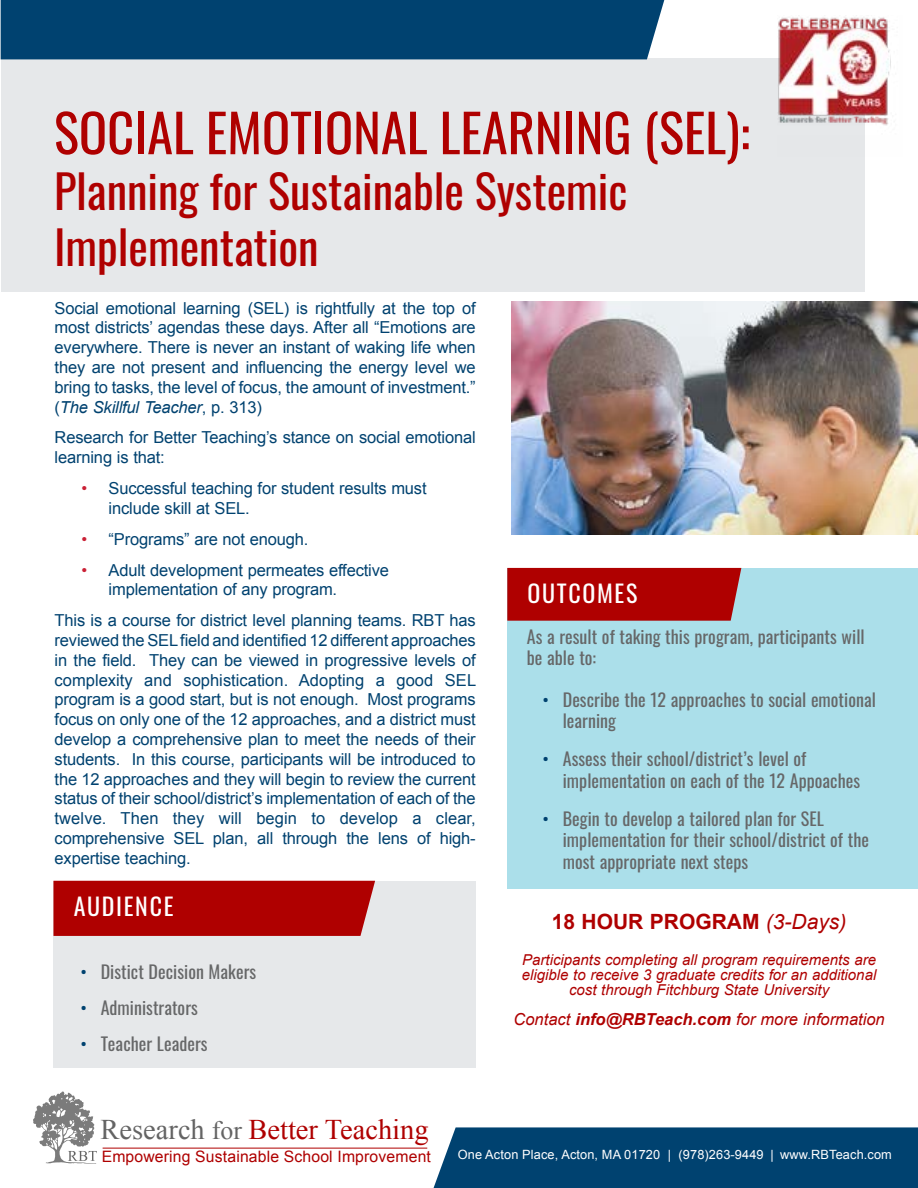
<style>
.page{position:relative;width:918px;height:1188px;background:#fff}
.page>*{position:absolute;margin:0;border:0;box-sizing:border-box;transform-origin:0 0}
.t1{font:52.5px "Oswald";color:#af0000}
.t2{font:46.5px/55.8px "Oswald";color:#af0000}
.t3{font:28.5px "Times New Roman";color:#af0000}
.t4{font:24px "Oswald";letter-spacing:.07em;color:#fff}
.t5{font:700 21px "Arial";color:#af0000}
.t6{font:18px/21.6px "Oswald";letter-spacing:.005em;color:#666768}
.t7{font:16.5px/19.8px "Arial";letter-spacing:-.01em;color:#004270}
.t8{font:italic 16.5px "Arial";color:#af0000}
.t9{font:15.75px "Arial";letter-spacing:.01em;color:#af0000}
.t10{font:italic 15px/15px "Arial";color:#af0000;text-align:center}
.t11{font:12.75px "Arial";letter-spacing:.01em;color:#fff}
.s1{font-style:italic}
.s2{color:#ca2035}
.s3{color:#004270}
.s4{font-weight:400;font-style:italic}
.s5{font-weight:700}
.s6{color:#646464}
.s7{font-size:25.8px;color:#646464}
</style>
<div class="page">
<div style="left:1px;top:59px;width:864px;height:233px;background:#e6e8ea"></div>
<div style="left:53px;top:881px;width:423px;height:187px;background:#e6e8ea"></div>
<div style="left:507px;top:568px;width:411px;height:321px;background:#abdfea"></div>
<div style="left:507px;top:568px;width:234px;height:53px;background:#af0000"></div>
<div style="left:53px;top:881px;width:322px;height:55px;background:#af0000"></div>
<div style="left:1px;top:0;width:663px;height:59px;background:#004270"></div>
<img style="left:512px;top:302px;width:406px;height:233px">
<img style="left:778px;top:17px;width:113px;height:109px">
<hr style="left:103px;top:1148px;width:324px;height:1px;background:#af0000">
<svg style="left:33px;top:1091px;width:64px;height:73px"></svg>
<div style="left:434px;top:1127px;width:484px;height:61px;background:#004270"></div>
<h1 class="t1" style="left:54px;top:86px;width:698px">SOCIAL EMOTIONAL LEARNING (SEL):</h1>
<h2 class="t2" style="left:54px;top:159px;width:575px">Planning for Sustainable Systemic<br>Implementation</h2>
<p class="t7" style="left:55px;top:298px;width:423px;text-align:justify">Social emotional learning (SEL) is rightfully at the top of most districts’ agendas these days. After all “Emotions are everywhere. There is never an instant of waking life when they are not present and influencing the energy level we bring to tasks, the level of focus, the amount of investment.” (<span class="s1">The Skillful Teacher</span>, p. 313)</p>
<p class="t7" style="left:55px;top:428px;width:423px">Research for Better Teaching’s stance on social emotional learning is that:</p>
<p class="t7" style="left:109px;top:479px;width:320px;text-indent:-27px"><span class="s2">•</span> Successful teaching for student results must include skill at SEL.</p>
<p class="t7" style="left:82px;top:529px;width:228px"><span class="s2">•</span> “Programs” are not enough.</p>
<p class="t7" style="left:109px;top:560px;width:282px;text-indent:-27px"><span class="s2">•</span> Adult development permeates effective implementation of any program.</p>
<p class="t7" style="left:55px;top:611px;width:423px;text-align:justify">This is a course for district level planning teams. RBT has reviewed the SEL field and identified 12 different approaches in the field. They can be viewed in progressive levels of complexity and sophistication. Adopting a good SEL program is a good start, but is not enough. Most programs focus on only one of the 12 approaches, and a district must develop a comprehensive plan to meet the needs of their students. In this course, participants will be introduced to the 12 approaches and they will begin to review the current status of their school/district’s implementation of each of the twelve. Then they will begin to develop a clear, comprehensive SEL plan, all through the lens of high&shy;expertise teaching.</p>
<h3 class="t4" style="left:74px;top:885px;width:101px">AUDIENCE</h3>
<p class="t6" style="left:80px;top:959px;width:177px"><span class="s3">•</span> Distict Decision Makers</p>
<p class="t6" style="left:80px;top:995px;width:119px"><span class="s3">•</span> Administrators</p>
<p class="t6" style="left:80px;top:1031px;width:129px"><span class="s3">•</span> Teacher Leaders</p>
<h3 class="t4" style="left:528px;top:572px;width:111px">OUTCOMES</h3>
<p class="t6" style="left:527px;top:624px;width:339px;line-height:21px">As a result of taking this program, participants will be able to:</p>
<p class="t6" style="left:563px;top:687px;width:315px;text-indent:-20px"><span class="s3">•</span> Describe the 12 approaches to social emotional learning</p>
<p class="t6" style="left:563px;top:746px;width:299px;text-indent:-20px"><span class="s3">•</span> Assess their school/district’s level of implementation on each of the 12 Appoaches</p>
<p class="t6" style="left:563px;top:806px;width:308px;text-indent:-20px"><span class="s3">•</span> Begin to develop a tailored plan for SEL implementation for their school/district of the most appropriate next steps</p>
<p class="t5" style="left:552px;top:908px;width:296px">18 HOUR PROGRAM <span class="s4">(3-Days)</span></p>
<p class="t10" style="left:522px;top:952px;width:356px">Participants completing all program requirements are eligible to receive 3 graduate credits for an additional cost through Fitchburg State University</p>
<p class="t8" style="left:514px;top:1008px;width:373px">Contact <span class="s5">info@RBTeach.com</span> for more information</p>
<h3 class="t3" style="left:101px;top:1110px;width:330px"><span class="s6">Research</span> <span class="s7">for</span> Better Teaching</h3>
<p class="t9" style="left:102px;top:1147px;width:331px">Empowering Sustainable School Improvement</p>
<p class="t11" style="left:458px;top:1146px;width:436px">One Acton Place, Acton, MA 01720 | (978)263-9449 | www.RBTeach.com</p>
</div>
